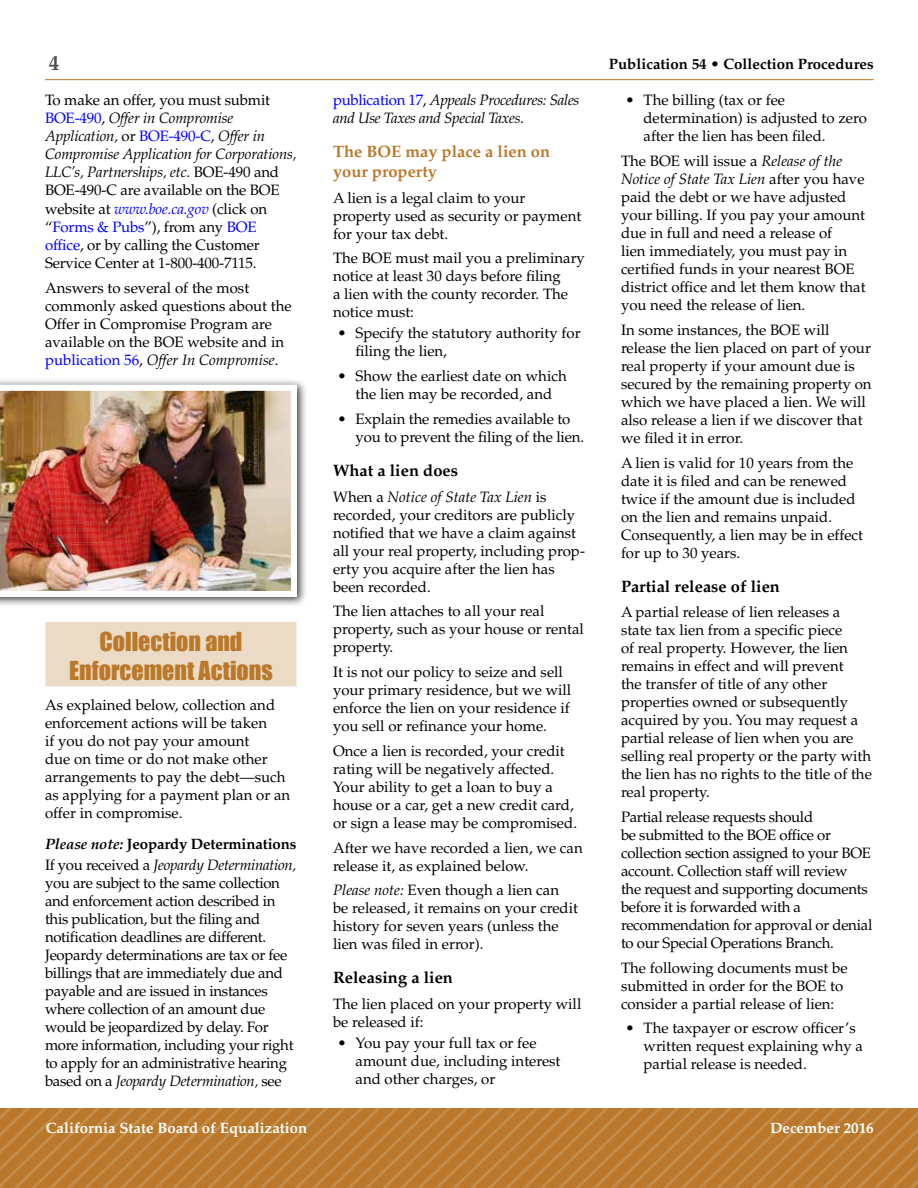
<style>
.page{position:relative;width:918px;height:1188px;background:#fff}
.page>*{position:absolute;margin:0;border:0;box-sizing:border-box;transform-origin:0 0}
.t1{font:24px/28.8px "Impact";color:#b9782a;text-align:center}
.t2{font:700 21px "Palatino LT Std";color:#4d4d4f}
.Heading_2{font:700 16.5px "Palatino LT Std";color:#000}
.Heading_2-2{font:700 16.5px/19.8px "Palatino LT Std";color:#b9782a}
.Body_Text{font:15px/18px "Palatino LT Std";color:#000}
.Body_Text-2{font:15px/18px "Palatino LT Std";letter-spacing:-.02em;color:#000}
.HangIndentLast{font:15px/18px "Palatino LT Std";color:#000}
.Par_Before_H__Indent{font:15px/18px "Palatino LT Std";color:#000}
.Hanging_Indent{font:15px/18px "Palatino LT Std";color:#000}
.Heading_3{font:700 15px "Palatino LT Std";color:#000}
.Body_Text-3{font:italic 15px "Palatino LT Std";letter-spacing:-.02em;color:#000}
.t3{font:700 15px "Palatino LT Std";color:#fff}
.s1{color:#00f}
.s2{font-style:italic}
.s3{font-style:italic;color:#00f}
.s4{font-style:normal;color:#00f}
.s5{font-style:normal}
</style>
<div class="page">
<svg style="left:824px;top:1108px;width:94px;height:80px;background:#bb7c31"></svg>
<svg style="left:785px;top:1108px;width:39px;height:80px;background:#bb7c31"></svg>
<svg style="left:206px;top:1108px;width:579px;height:80px;background:#bb7c31"></svg>
<svg style="left:0;top:1108px;width:206px;height:80px;background:#bb7c31"></svg>
<hr style="left:45px;top:79px;width:829px;height:1px;background:#b9782a">
<div style="left:46px;top:622px;width:250px;height:64px;background:#ebdac5"></div>
<div style="left:0;top:379px;width:307px;height:228px;background:#000;opacity:.75"></div>
<img style="left:0;top:385px;width:297px;height:212px">
<p class="t2" style="left:49px;top:51px;width:12px">4</p>
<p class="Heading_3" style="left:609px;top:55px;width:266px">Publication 54 • Collection Procedures</p>
<p class="Body_Text" style="left:45px;top:92px;width:253px">To make an offer, you must submit <span class="s1">BOE-490</span>, <span class="s2">Offer in Compromise Application,</span> or <span class="s1">BOE-490-C</span>, <span class="s2">Offer in Compromise Application for Corporations, LLC’s, Partnerships, etc.</span> BOE-490 and BOE-490-C are available on the BOE website at <span class="s3">www.boe.ca.gov</span> (click on “<span class="s1">Forms &amp; Pubs</span>”), from any <span class="s1">BOE office</span>, or by calling the Customer Service Center at 1-800‑400-7115.</p>
<p class="Body_Text" style="left:45px;top:279px;width:248px">Answers to several of the most commonly asked questions about the Offer in Compromise Program are available on the BOE website and in <span class="s1">publication 56</span>, <span class="s2">Offer In Compromise</span>.</p>
<p class="Body_Text-3" style="left:333px;top:92px;width:248px"><span class="s4">publication 17</span><span class="s5">,</span> Appeals Procedures: Sales</p>
<p class="Body_Text-3" style="left:333px;top:110px;width:192px">and Use Taxes and Special Taxes<span class="s5">.</span></p>
<p class="Heading_2-2" style="left:333px;top:142px;width:219px">The BOE may place a lien on your property</p>
<p class="Body_Text" style="left:333px;top:189px;width:250px">A lien is a legal claim to your property used as security or payment for your tax debt.</p>
<p class="Par_Before_H__Indent" style="left:333px;top:250px;width:253px">The BOE must mail you a preliminary notice at least 30 days before filing<br>a lien with the county recorder. The notice must:</p>
<p class="HangIndentLast" style="left:356px;top:325px;width:227px;text-indent:-18px">• Specify the statutory authority for filing the lien,</p>
<p class="HangIndentLast" style="left:337px;top:367px;width:231px;text-align:center">• Show the earliest date on which the lien may be recorded, and</p>
<p class="HangIndentLast" style="left:356px;top:410px;width:230px;text-indent:-18px">• Explain the remedies available to you to prevent the filing of the lien.</p>
<p class="Heading_2" style="left:333px;top:461px;width:127px">What a lien does</p>
<p class="Body_Text" style="left:333px;top:488px;width:253px">When a <span class="s2">Notice of State Tax Lien</span> is recorded, your creditors are publicly notified that we have a claim against all your real property, including prop‑ erty you acquire after the lien has been recorded.</p>
<p class="Body_Text" style="left:333px;top:602px;width:252px">The lien attaches to all your real property, such as your house or rental property.</p>
<p class="Body_Text" style="left:333px;top:663px;width:240px">It is not our policy to seize and sell your primary residence, but we will enforce the lien on your residence if you sell or refinance your home.</p>
<p class="Body_Text" style="left:333px;top:742px;width:246px">Once a lien is recorded, your credit rating will be negatively affected.<br>Your ability to get a loan to buy a house or a car, get a new credit card, or sign a lease may be compromised.</p>
<p class="Body_Text" style="left:333px;top:839px;width:251px">After we have recorded a lien, we can release it, as explained below.</p>
<p class="Body_Text" style="left:333px;top:881px;width:246px"><span class="s2">Please note:</span> Even though a lien can be released, it remains on your credit history for seven years (unless the lien was filed in error).</p>
<p class="Heading_2" style="left:333px;top:968px;width:122px">Releasing a lien</p>
<p class="Par_Before_H__Indent" style="left:333px;top:995px;width:250px">The lien placed on your property will be released if:</p>
<p class="Hanging_Indent" style="left:356px;top:1034px;width:207px;text-indent:-18px">• You pay your full tax or fee amount due, including interest and other charges, or</p>
<p class="HangIndentLast" style="left:644px;top:92px;width:225px;text-indent:-18px">• The billing (tax or fee determination) is adjusted to zero after the lien has been filed.</p>
<p class="Body_Text" style="left:621px;top:152px;width:246px">The BOE will issue a <span class="s2">Release of the Notice of State Tax Lien</span> after you have paid the debt or we have adjusted your billing. If you pay your amount due in full and need a release of<br>lien immediately, you must pay in certified funds in your nearest BOE district office and let them know that you need the release of lien.</p>
<p class="Body_Text" style="left:621px;top:321px;width:252px">In some instances, the BOE will release the lien placed on part of your real property if your amount due is secured by the remaining property on which we have placed a lien. We will also release a lien if we discover that we filed it in error.</p>
<p class="Body_Text" style="left:621px;top:454px;width:244px">A lien is valid for 10 years from the date it is filed and can be renewed twice if the amount due is included on the lien and remains unpaid.<br>Consequently, a lien may be in effect for up to 30 years.</p>
<p class="Heading_2" style="left:621px;top:576px;width:161px">Partial release of lien</p>
<p class="Body_Text" style="left:621px;top:603px;width:252px">A partial release of lien releases a state tax lien from a specific piece<br>of real property. However, the lien remains in effect and will prevent<br>the transfer of title of any other properties owned or subsequently acquired by you. You may request a partial release of lien when you are selling real property or the party with the lien has no rights to the title of the real property.</p>
<p class="Body_Text-2" style="left:621px;top:808px;width:253px">Partial release requests should<br>be submitted to the BOE office or collection section assigned to your BOE account. Collection staff will review<br>the request and supporting documents before it is forwarded with a recommendation for approval or denial to our Special Operations Branch.</p>
<p class="Body_Text" style="left:621px;top:959px;width:228px">The following documents must be submitted in order for the BOE to consider a partial release of lien:</p>
<p class="Body_Text" style="left:644px;top:1020px;width:221px;text-indent:-18px">• The taxpayer or escrow officer’s written request explaining why a partial release is needed.</p>
<h3 class="t1" style="left:69px;top:626px;width:205px">Collection and<br>Enforcement Actions</h3>
<p class="Body_Text" style="left:45px;top:697px;width:247px">As explained below, collection and enforcement actions will be taken<br>if you do not pay your amount<br>due on time or do not make other arrangements to pay the debt—such as applying for a payment plan or an offer in compromise.</p>
<p class="Heading_3" style="left:45px;top:835px;width:253px"><span class="s2">Please note:</span> Jeopardy Determinations</p>
<p class="Body_Text-2" style="left:45px;top:856px;width:253px">If you received a <span class="s2">Jeopardy Determination, </span>you are subject to the same collection and enforcement action described in this publication, but the filing and notification deadlines are different.<br>Jeopardy determinations are tax or fee billings that are immediately due and payable and are issued in instances where collection of an amount due would be jeopardized by delay. For more information, including your right to apply for an administrative hearing based on a <span class="s2">Jeopardy Determination,</span> see</p>
<p class="t3" style="left:46px;top:1119px;width:263px">California State Board of Equalization</p>
<p class="t3" style="left:770px;top:1119px;width:105px">December 2016</p>
</div>
